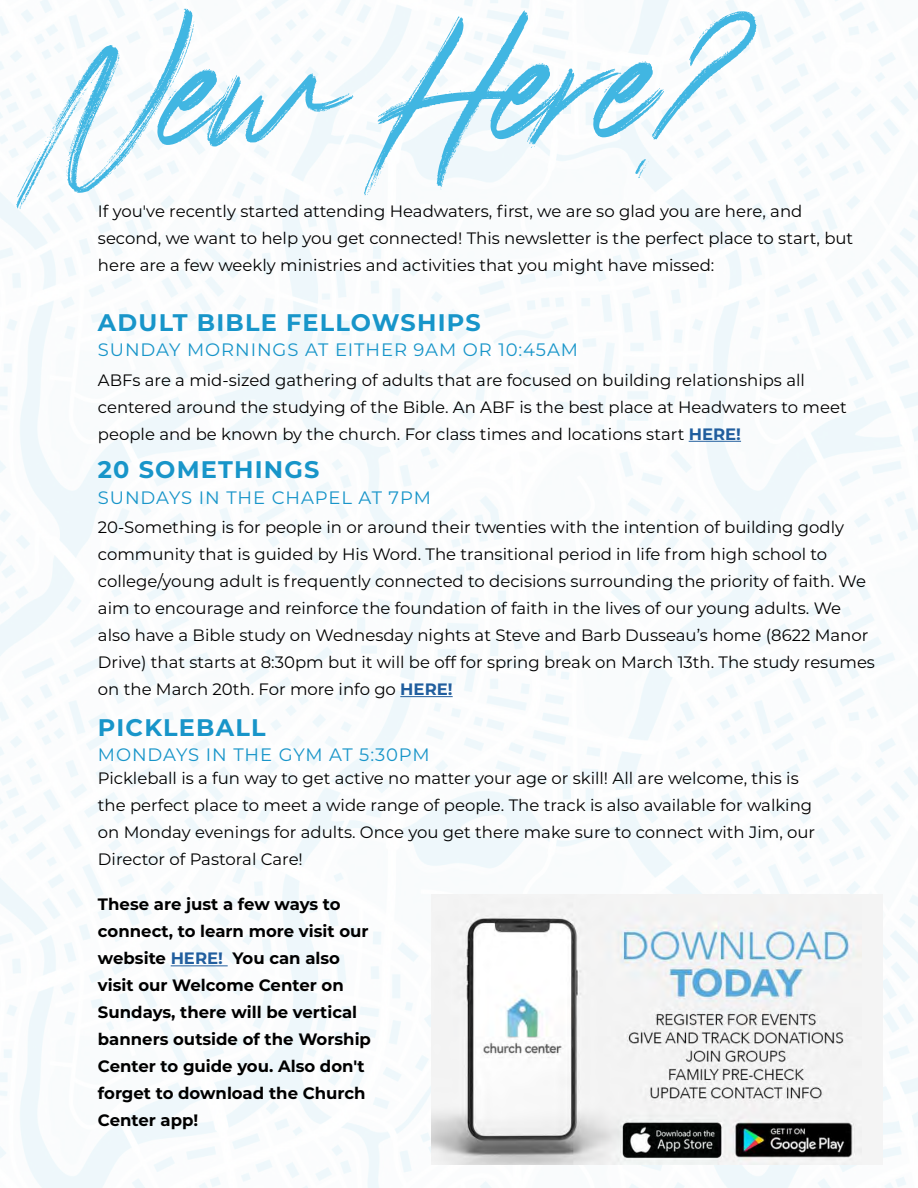
<style>
.page{position:relative;width:918px;height:1188px;background:#fff}
.page>*{position:absolute;margin:0;border:0;box-sizing:border-box;transform-origin:0 0}
.t1{font:700 24px "Montserrat";letter-spacing:.05em;color:#1895c9}
.t2{font:18px "Montserrat";letter-spacing:.05em;color:#1895c9}
.t3{font:16.5px/27px "Montserrat";color:#000}
.t4{font:700 16.5px/27px "Montserrat";color:#000}
.s1{font-weight:700;color:#215e9e}
.s2{color:#215e9e}
</style>
<div class="page">
<svg style="left:16px;top:8px;width:741px;height:201px"></svg>
<hr style="left:689px;top:441px;width:52px;height:1px;background:#215e9e">
<hr style="left:400px;top:696px;width:53px;height:1px;background:#215e9e">
<hr style="left:171px;top:965px;width:57px;height:1px;background:#215e9e">
<img style="left:432px;top:894px;width:450px;height:271px">
<p class="t3" style="left:98px;top:197px;width:757px">If you've recently started attending Headwaters, first, we are so glad you are here, and second, we want to help you get connected! This newsletter is the perfect place to start, but here are a few weekly ministries and activities that you might have missed:</p>
<h1 class="t1" style="left:98px;top:305px;width:384px">ADULT BIBLE FELLOWSHIPS</h1>
<p class="t2" style="left:98px;top:338px;width:482px">SUNDAY MORNINGS AT EITHER 9AM OR 10:45AM</p>
<p class="t3" style="left:98px;top:366px;width:750px">ABFs are a mid-sized gathering of adults that are focused on building relationships all centered around the studying of the Bible. An ABF is the best place at Headwaters to meet people and be known by the church. For class times and locations start <span class="s1">HERE!</span></p>
<h1 class="t1" style="left:98px;top:452px;width:223px">20 SOMETHINGS</h1>
<p class="t2" style="left:98px;top:485px;width:335px">SUNDAYS IN THE CHAPEL AT 7PM</p>
<p class="t3" style="left:98px;top:513px;width:779px">20-Something is for people in or around their twenties with the intention of building godly community that is guided by His Word. The transitional period in life from high school to college/young adult is frequently connected to decisions surrounding the priority of faith. We aim to encourage and reinforce the foundation of faith in the lives of our young adults. We also have a Bible study on Wednesday nights at Steve and Barb Dusseau’s home (8622 Manor Drive) that starts at 8:30pm but it will be off for spring break on March 13th. The study resumes on the March 20th. For more info go <span class="s1">HERE!</span></p>
<h1 class="t1" style="left:98px;top:710px;width:169px">PICKLEBALL</h1>
<p class="t3" style="left:98px;top:764px;width:719px">Pickleball is a fun way to get active no matter your age or skill! All are welcome, this is the perfect place to meet a wide range of people. The track is also available for walking on Monday evenings for adults. Once you get there make sure to connect with Jim, our Director of Pastoral Care!</p>
<p class="t2" style="left:98px;top:742px;width:333px">MONDAYS IN THE GYM AT 5:30PM</p>
<p class="t4" style="left:98px;top:890px;width:275px">These are just a few ways to connect, to learn more visit our website <span class="s2">HERE!</span> You can also visit our Welcome Center on<br>Sundays, there will be vertical banners outside of the Worship<br>Center to guide you. Also don't forget to download the Church<br>Center app!</p>
</div>
